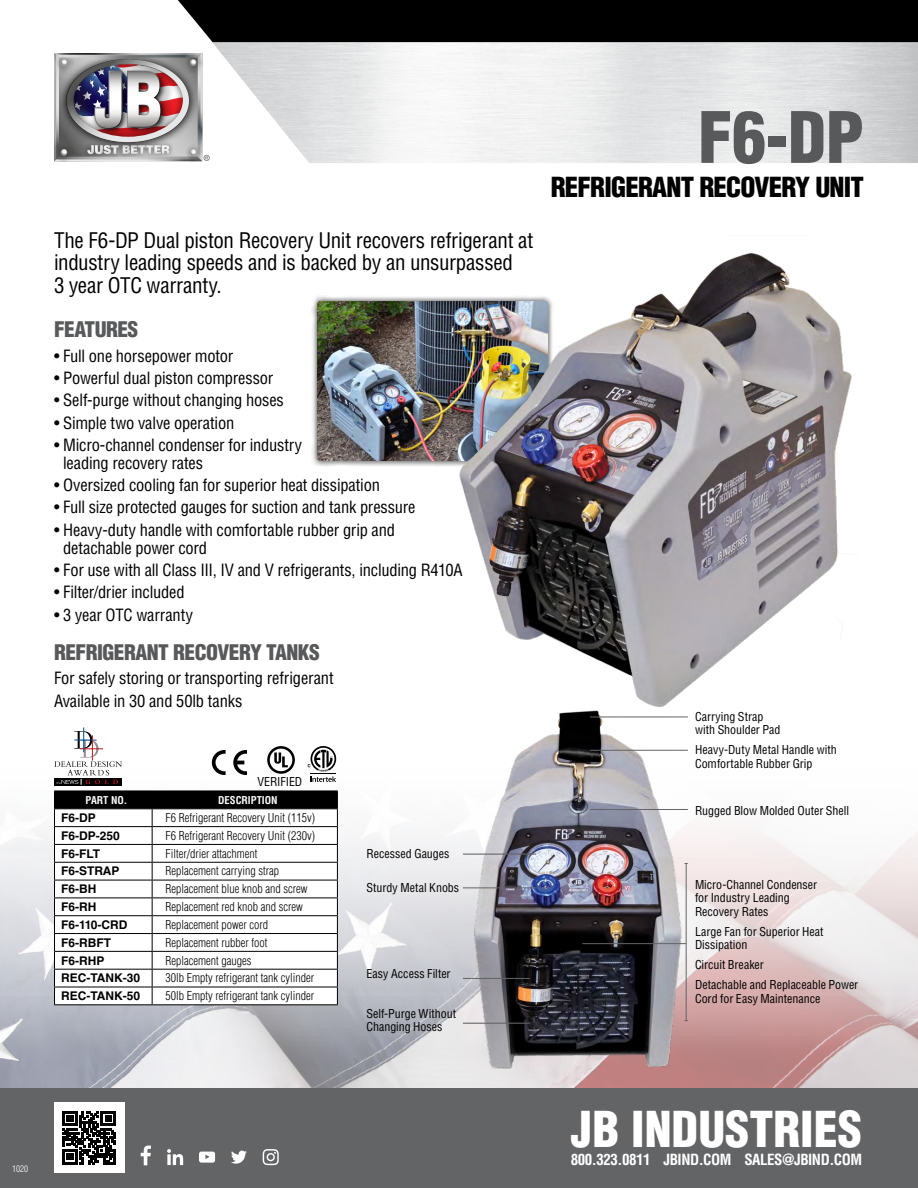
<style>
.page{position:relative;width:918px;height:1188px;background:#fff}
.page>*{position:absolute;margin:0;border:0;box-sizing:border-box;transform-origin:0 0}
.t1{font:900 condensed 69px "Helvetica LT Std";color:#58595b}
.t2{font:900 condensed 48.3px "Helvetica LT Std";color:#fff}
.t3{font:900 condensed 27px "Helvetica";letter-spacing:-.03em;color:#000}
.t4{font:condensed 21px/22.5px "Helvetica LT Std";letter-spacing:-.015em;color:#000}
.t5{font:900 condensed 21px "Helvetica LT Std";letter-spacing:-.025em;color:#58595b}
.t6{font:condensed 16.5px/18px "Helvetica LT Std";letter-spacing:-.01em;color:#000}
.t7{font:700 condensed 15px "Helvetica LT Std";letter-spacing:-.03em;color:#fff}
.t8{font:condensed 12px/13.5px "Helvetica LT Std";color:#000}
.t9{font:300 condensed 12px "Helvetica LT Std";color:#000}
.t10{font:700 12px "Helvetica LT Std";color:#000}
.t11{font:700 condensed 10.5px "Helvetica LT Std";color:#fff}
.t12{font:300 condensed 9px "Helvetica";color:#fff}
</style>
<div class="page">
<div style="left:178px;top:0;width:740px;height:42px;background:#000"></div>
<img style="left:0;top:757px;width:918px;height:332px">
<div style="left:0;top:1089px;width:918px;height:99px;background:#636466"></div>
<svg style="left:212px;top:750px;width:14px;height:25px"></svg>
<svg style="left:233px;top:750px;width:14px;height:25px"></svg>
<div style="left:54px;top:778px;width:68px;height:8px;background:#000"></div>
<svg style="left:54px;top:727px;width:68px;height:58px"></svg>
<div style="left:99px;top:751px;width:20px;height:7px;background:#fff"></div>
<hr style="left:54px;top:1004px;width:98px;height:1px;background:#000">
<svg style="left:54px;top:791px;width:284px;height:213px"></svg>
<hr style="left:152px;top:1004px;width:186px;height:1px;background:#000">
<svg style="left:308px;top:746px;width:28px;height:36px"></svg>
<svg style="left:267px;top:746px;width:28px;height:28px"></svg>
<img style="left:464px;top:721px;width:227px;height:367px">
<hr style="left:463px;top:1023px;width:67px;height:1px;background:#636466">
<hr style="left:463px;top:978px;width:67px;height:1px;background:#636466">
<hr style="left:463px;top:888px;width:73px;height:1px;background:#636466">
<hr style="left:463px;top:854px;width:73px;height:1px;background:#636466">
<hr style="left:590px;top:750px;width:98px;height:1px;background:#636466">
<hr style="left:590px;top:809px;width:98px;height:1px;background:#636466">
<hr style="left:582px;top:943px;width:104px;height:1px;background:#636466">
<hr style="left:686px;top:863px;width:1px;height:158px;background:#636466">
<div style="left:311px;top:295px;width:243px;height:172px;background:#000;opacity:.75"></div>
<img style="left:317px;top:301px;width:127px;height:160px">
<img style="left:444px;top:252px;width:408px;height:469px">
<svg style="left:54px;top:53px;width:156px;height:108px;background:#aa9fa1"></svg>
<img style="left:56px;top:69px;width:50px;height:64px">
<svg style="left:141px;top:1146px;width:10px;height:19px"></svg>
<svg style="left:199px;top:1152px;width:16px;height:11px"></svg>
<svg style="left:231px;top:1151px;width:16px;height:13px"></svg>
<svg style="left:167px;top:1149px;width:16px;height:16px"></svg>
<svg style="left:263px;top:1149px;width:16px;height:16px"></svg>
<div style="left:54px;top:1102px;width:70px;height:71px;background:#fff"></div>
<svg style="left:63px;top:1111px;width:53px;height:53px"></svg>
<p class="t4" style="left:54px;top:229px;width:481px">The F6-DP Dual piston Recovery Unit recovers refrigerant at industry leading speeds and is backed by an unsurpassed<br>3 year OTC warranty.</p>
<p class="t5" style="left:54px;top:316px;width:86px">FEATURES</p>
<p class="t6" style="left:54px;top:346px;width:181px">• Full one horsepower motor</p>
<p class="t6" style="left:54px;top:369px;width:221px">• Powerful dual piston compressor</p>
<p class="t6" style="left:54px;top:391px;width:231px">• Self-purge without changing hoses</p>
<p class="t6" style="left:54px;top:413px;width:182px">• Simple two valve operation</p>
<p class="t6" style="left:63px;top:436px;width:241px;text-indent:-9px">• Micro-channel condenser for industry leading recovery rates</p>
<p class="t6" style="left:54px;top:476px;width:328px">• Oversized cooling fan for superior heat dissipation</p>
<p class="t6" style="left:54px;top:498px;width:363px">• Full size protected gauges for suction and tank pressure</p>
<p class="t6" style="left:63px;top:521px;width:334px;text-indent:-9px">• Heavy-duty handle with comfortable rubber grip and detachable power cord</p>
<p class="t6" style="left:54px;top:561px;width:410px">• For use with all Class III, IV and V refrigerants, including R410A</p>
<p class="t6" style="left:54px;top:583px;width:132px">• Filter/drier included</p>
<p class="t6" style="left:54px;top:606px;width:141px">• 3 year OTC warranty</p>
<p class="t5" style="left:54px;top:639px;width:268px">REFRIGERANT RECOVERY TANKS</p>
<p class="t6" style="left:54px;top:667px;width:281px;line-height:22.4px">For safely storing or transporting refrigerant<br>Available in 30 and 50lb tanks</p>
<p class="t8" style="left:257px;top:775px;width:46px">VERIFIED</p>
<p class="t11" style="left:86px;top:793px;width:43px">PART NO.</p>
<p class="t11" style="left:218px;top:793px;width:61px">DESCRIPTION</p>
<p class="t10" style="left:61px;top:810px;width:36px">F6-DP</p>
<p class="t9" style="left:166px;top:810px;width:151px">F6 Refrigerant Recovery Unit (115v)</p>
<p class="t10" style="left:61px;top:828px;width:60px">F6-DP-250</p>
<p class="t9" style="left:166px;top:828px;width:151px">F6 Refrigerant Recovery Unit (230v)</p>
<p class="t10" style="left:61px;top:846px;width:40px">F6-FLT</p>
<p class="t9" style="left:166px;top:846px;width:93px">Filter/drier attachment</p>
<p class="t10" style="left:61px;top:864px;width:60px">F6-STRAP</p>
<p class="t9" style="left:166px;top:864px;width:115px">Replacement carrying strap</p>
<p class="t10" style="left:61px;top:882px;width:37px">F6-BH</p>
<p class="t9" style="left:166px;top:881px;width:143px">Replacement blue knob and screw</p>
<p class="t10" style="left:61px;top:900px;width:37px">F6-RH</p>
<p class="t9" style="left:166px;top:899px;width:139px">Replacement red knob and screw</p>
<p class="t10" style="left:61px;top:917px;width:68px">F6-110-CRD</p>
<p class="t9" style="left:166px;top:917px;width:104px">Replacement power cord</p>
<p class="t10" style="left:61px;top:935px;width:51px">F6-RBFT</p>
<p class="t9" style="left:166px;top:935px;width:103px">Replacement rubber foot</p>
<p class="t10" style="left:61px;top:953px;width:45px">F6-RHP</p>
<p class="t9" style="left:166px;top:953px;width:87px">Replacement gauges</p>
<p class="t10" style="left:61px;top:971px;width:80px">REC-TANK-30</p>
<p class="t9" style="left:166px;top:971px;width:150px">30lb Empty refrigerant tank cylinder</p>
<p class="t10" style="left:61px;top:989px;width:80px">REC-TANK-50</p>
<p class="t9" style="left:166px;top:988px;width:150px">50lb Empty refrigerant tank cylinder</p>
<p class="t8" style="left:366px;top:847px;width:85px">Recessed Gauges</p>
<p class="t8" style="left:366px;top:881px;width:94px">Sturdy Metal Knobs</p>
<p class="t8" style="left:366px;top:967px;width:86px">Easy Access Filter</p>
<p class="t8" style="left:366px;top:1007px;width:91px">Self-Purge Without<br>Changing Hoses</p>
<h1 class="t1" style="left:698px;top:94px;width:167px">F6-DP</h1>
<h3 class="t3" style="left:551px;top:170px;width:315px">REFRIGERANT RECOVERY UNIT</h3>
<p class="t8" style="left:695px;top:710px;width:87px">Carrying Strap with Shoulder Pad</p>
<p class="t8" style="left:695px;top:743px;width:143px">Heavy-Duty Metal Handle with<br>Comfortable Rubber Grip</p>
<p class="t8" style="left:695px;top:804px;width:155px">Rugged Blow Molded Outer Shell</p>
<p class="t8" style="left:695px;top:878px;width:124px">Micro-Channel Condenser for Industry Leading<br>Recovery Rates</p>
<p class="t8" style="left:695px;top:925px;width:130px">Large Fan for Superior Heat<br>Dissipation</p>
<p class="t8" style="left:695px;top:955px;width:165px;line-height:20px">Circuit Breaker<br>Detachable and Replaceable Power</p>
<p class="t8" style="left:695px;top:992px;width:127px">Cord for Easy Maintenance</p>
<p class="t12" style="left:12px;top:1163px;width:17px">1020</p>
<h2 class="t2" style="left:571px;top:1099px;width:293px">JB INDUSTRIES</h2>
<p class="t7" style="left:571px;top:1150px;width:293px">800.323.0811 JBIND.COM SALES@JBIND.COM</p>
</div>
